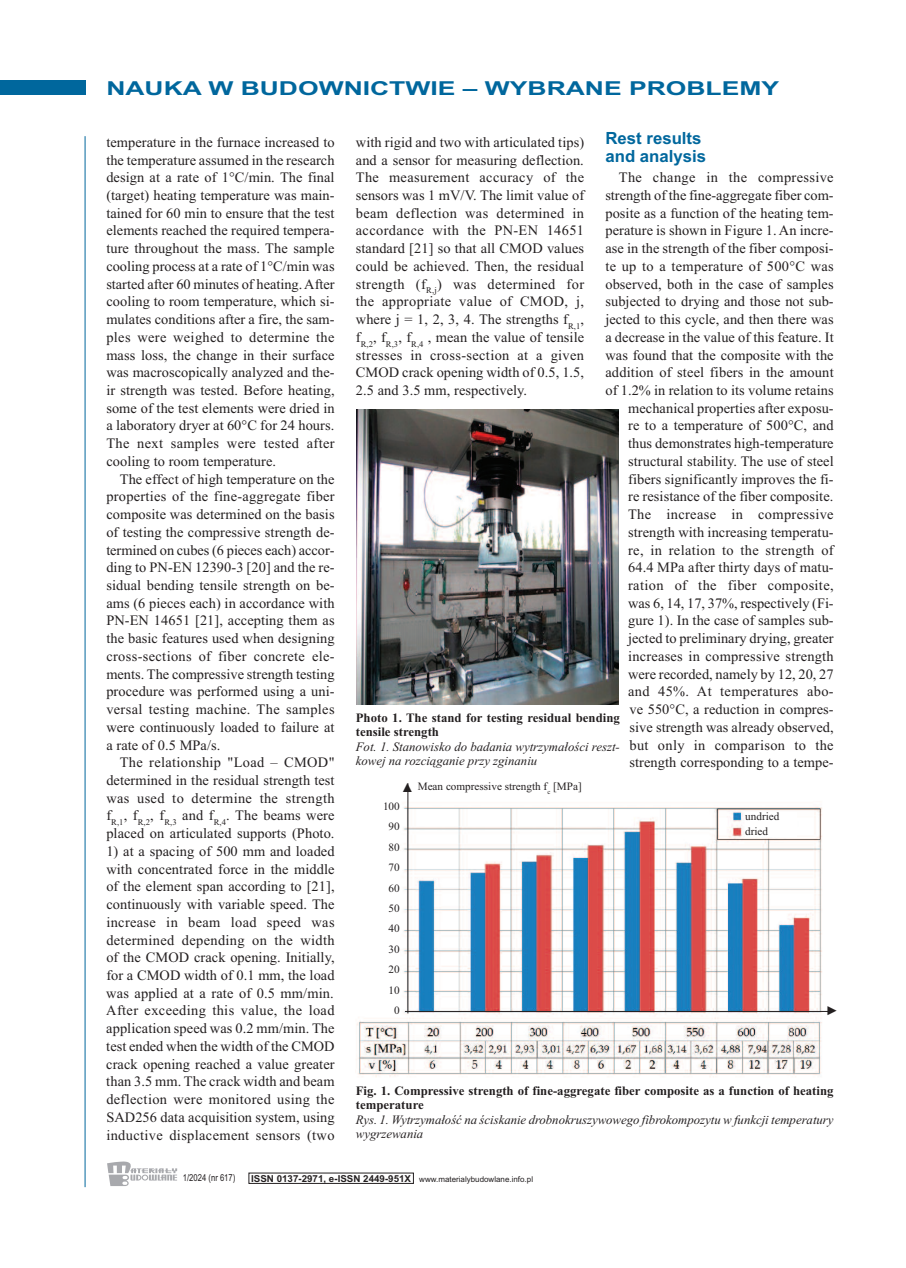
<style>
.page{position:relative;width:906px;height:1268px;background:#fff}
.page>*{position:absolute;margin:0;border:0;box-sizing:border-box;transform-origin:0 0}
.t1{font:700 19.2px "Arial";color:#00679d;scale:1.38 1}
.t2{font:700 16.8px/17.7px "Arial";color:#00679d}
.t3{font:14.4px/17.7px "Times New Roman";letter-spacing:.005em;color:#231f20;text-align:justify}
.t4{font:italic 12.75px/14.4px "Times New Roman";color:#231f20}
.t5{font:700 12.75px/14.4px "Times New Roman";color:#231f20}
.t6{font:12.75px "Arial";color:#231f20}
.t7{font:11.25px/20.4px "Times New Roman";color:#231f20;text-align:right}
.t8{font:9.6px "Arial";color:#231f20;scale:.8 1}
.t9{font:7.95px "Arial";color:#231f20}
.s1{font-family:"Arial";font-size:12.75px}
.s2{font-weight:700;font-size:9.6px}
</style>
<div class="page">
<div style="left:0;top:81px;width:85px;height:14px;background:#00679d"></div>
<hr style="left:85px;top:136px;width:1px;height:1050px;background:#00679d">
<svg style="left:107px;top:1161px;width:70px;height:24px"></svg>
<img style="left:356px;top:409px;width:262px;height:295px">
<img style="left:356px;top:800px;width:469px;height:277px">
<hr style="left:407px;top:783px;width:1px;height:230px;background:#231f20">
<div style="left:380px;top:801px;width:20px;height:215px;background:#fff"></div>
<div style="left:745px;top:812px;width:51px;height:24px;background:#fff"></div>
<hr style="left:405px;top:1010px;width:428px;height:1px;background:#231f20">
<h1 class="t1" style="left:106px;top:77px;width:489px">NAUKA W BUDOWNICTWIE – WYBRANE PROBLEMY</h1>
<p class="t3" style="left:106px;top:133px;width:230px">temperature in the furnace increased to the temperature assumed in the research design at a rate of 1°C/min. The final (target) heating temperature was main&shy;tained for 60 min to ensure that the test elements reached the required tempera&shy;ture throughout the mass. The sample cooling process at a rate of 1°C/min was started after 60 minutes of heating.After cooling to room temperature, which si&shy;mulates conditions after a fire, the sam&shy;ples were weighed to determine the mass loss, the change in their surface was macroscopically analyzed and the&shy;ir strength was tested. Before heating, some of the test elements were dried in a laboratory dryer at 60°C for 24 hours.<br>The next samples were tested after cooling to room temperature.</p>
<p class="t3" style="left:106px;top:469px;width:230px;text-indent:13px">The effect of high temperature on the properties of the fine-aggregate fiber composite was determined on the basis of testing the compressive strength de&shy;termined on cubes (6 pieces each) accor&shy;ding to PN-EN 12390-3 [20] and the re&shy;sidual bending tensile strength on be&shy;ams (6 pieces each) in accordance with PN-EN 14651 [21], accepting them as the basic features used when designing cross-sections of fiber concrete ele&shy;ments. The compressive strength testing procedure was performed using a uni&shy;versal testing machine. The samples were continuously loaded to failure at a rate of 0.5 MPa/s.</p>
<p class="t3" style="left:106px;top:753px;width:230px;text-indent:14px">The relationship "Load – CMOD" determined in the residual strength test was used to determine the strength f<sub>R,1</sub>, f<sub>R,2</sub>, f<sub>R,3</sub> and f<sub>R,4</sub>. The beams were placed on articulated supports (Photo.</p>
<p class="t3" style="left:106px;top:841px;width:230px">1) at a spacing of 500 mm and loaded with concentrated force in the middle of the element span according to [21], continuously with variable speed. The increase in beam load speed was determined depending on the width of the CMOD crack opening. Initially, for a CMOD width of 0.1 mm, the load was applied at a rate of 0.5 mm/min.<br>After exceeding this value, the load application speed was 0.2 mm/min. The test ended when the width of the CMOD crack opening reached a value greater than 3.5 mm. The crack width and beam deflection were monitored using the SAD256 data acquisition system, using inductive displacement sensors (two</p>
<p class="t3" style="left:356px;top:133px;width:230px">with rigid and two with articulated tips) and a sensor for measuring deflection.<br>The measurement accuracy of the sensors was 1 mV/V. The limit value of beam deflection was determined in accordance with the PN-EN 14651 standard [21] so that all CMOD values could be achieved. Then, the residual strength (f<sub>R,j</sub>) was determined for the appropriate value of CMOD, j, where j = 1, 2, 3, 4. The strengths f<sub>R,1</sub>, f<sub>R,2</sub>, f<sub>R,3</sub>, f<sub>R,4</sub> , mean the value of tensile stresses in cross-section at a given CMOD crack opening width of 0.5, 1.5, 2.5 and 3.5 mm, respectively.</p>
<p class="t2" style="left:605px;top:129px;width:102px">Rest results and analysis</p>
<p class="t3" style="left:605px;top:168px;width:230px;text-align:right">The change in the compressive strength of the fine-aggregate fiber com&shy;posite as a function of the heating tem&shy;perature is shown in Figure 1. An incre&shy;ase in the strength of the fiber composi&shy;te up to a temperature of 500°C was observed, both in the case of samples subjected to drying and those not sub&shy;jected to this cycle, and then there was a decrease in the value of this feature. It was found that the composite with the addition of steel fibers in the amount of 1.2% in relation to its volume retains mechanical properties after exposu-<br>re to a temperature of 500°C, and thus demonstrates high-temperature structural stability. The use of steel fibers significantly improves the fi-<br>re resistance of the fiber composite.<br>The increase in compressive strength with increasing temperatu-<br>re, in relation to the strength of 64.4 MPa after thirty days of matu&shy;ration of the fiber composite, was 6, 14, 17, 37%, respectively (Fi&shy;gure 1). In the case of samples sub&shy;jected to preliminary drying, greater increases in compressive strength were recorded, namely by 12, 20, 27 and 45%. At temperatures abo-<br>ve 550°C, a reduction in compres&shy;sive strength was already observed,<br>but only in comparison to the strength corresponding to a tempe-</p>
<p class="t5" style="left:356px;top:710px;width:265px">Photo 1. The stand for testing residual bending tensile strength</p>
<p class="t4" style="left:356px;top:738px;width:265px">Fot. 1. Stanowisko do badania wytrzymałości reszt&shy;kowej na rozciąganie przy zginaniu</p>
<p class="t7" style="left:401px;top:776px;width:182px"><span class="s1">▲</span> Mean compressive strength f<sub>c</sub> [MPa]</p>
<p class="t7" style="left:383px;top:795px;width:18px">100<br>90<br>80<br>70<br>60<br>50<br>40<br>30<br>20<br>10<br>0</p>
<p class="t7" style="left:745px;top:809px;width:36px;line-height:14.1px;text-align:left">undried dried</p>
<p class="t6" style="left:825px;top:1003px;width:14px">►</p>
<p class="t5" style="left:356px;top:1082px;width:479px">Fig. 1. Compressive strength of fine-aggregate fiber composite as a function of heating temperature</p>
<p class="t4" style="left:356px;top:1111px;width:479px">Rys. 1. Wytrzymałość na ściskanie drobnokruszywowego fibrokompozytu w funkcji temperatury wygrzewania</p>
<p class="t8" style="left:183px;top:1171px;width:67px">1/2024 (nr 617)</p>
<p class="t9" style="left:251px;top:1174px;width:283px"><span class="s2">ISSN 0137-2971, e-ISSN 2449-951X</span> www.materialybudowlane.info.pl</p>
</div>
